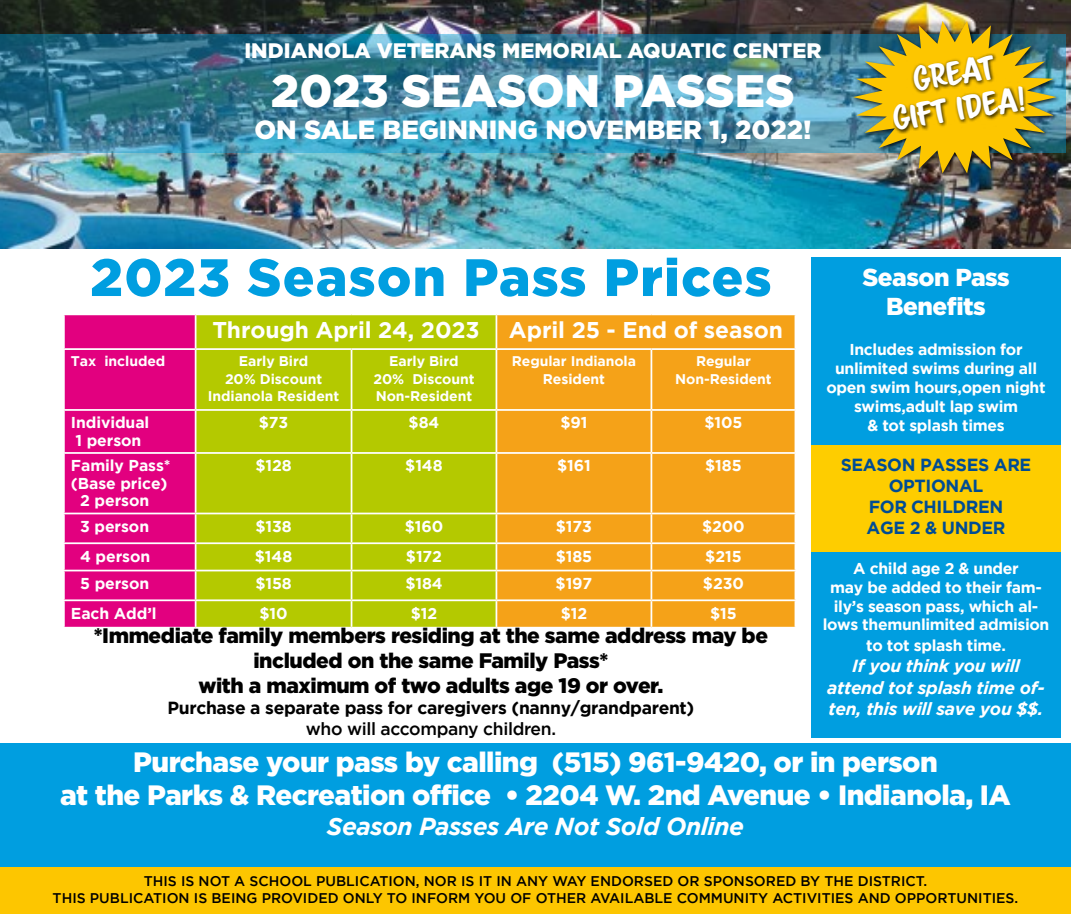
<style>
.page{position:relative;width:1071px;height:914px;background:#fff}
.page>*{position:absolute;margin:0;border:0;box-sizing:border-box;transform-origin:0 0}
.t1{font:900 52.5px "Gotham";letter-spacing:.025em;color:#009ee0}
.t2{font:900 45.5px "Gotham";color:#fff}
.t3{font:29.75px/35.7px "Scriptorama Markdown JF";color:#fff;text-align:center}
.t4{font:900 28px/33.6px "Gotham";letter-spacing:-.02em;color:#fff;text-align:center}
.t5{font:900 26.25px "Gotham";color:#fff}
.t6{font:italic 700 24.5px "Gotham";letter-spacing:-.02em;color:#fff}
.t7{font:900 24.5px/29.4px "Gotham";letter-spacing:-.02em;color:#fff;text-align:center}
.t8{font:700 22.75px "Gotham";letter-spacing:-.005em;color:#fff}
.t9{font:900 21px/25.2px "Gotham";letter-spacing:-.02em;color:#000;text-align:center}
.t10{font:900 21px "Gotham";color:#fff}
.t11{font:italic 700 17.5px/21px "Gotham";letter-spacing:-.02em;color:#fff;text-align:center}
.t12{font:700 17.5px "Gotham";letter-spacing:-.02em;color:#000}
.t13{font:700 17.5px/21px "Gotham";letter-spacing:-.02em;color:#004c94;text-align:center}
.t14{font:500 17.5px "Gotham";letter-spacing:-.02em;color:#000}
.t15{font:700 15.75px/18.9px "Gotham";letter-spacing:-.02em;color:#fff;text-align:center}
.t16{font:500 14px/16.8px "Gotham";color:#000;text-align:center}
.t17{font:700 14px/17.5px "Gotham";letter-spacing:-.005em;color:#fff;text-align:center}
</style>
<div class="page">
<div style="left:0;top:743px;width:1071px;height:124px;background:#009ee0"></div>
<div style="left:0;top:867px;width:1071px;height:47px;background:#fdc600"></div>
<img style="left:0;top:0;width:1071px;height:249px">
<img style="left:0;top:35px;width:1066px;height:118px">
<div style="left:852px;top:19px;width:210px;height:158px;background:#000;opacity:.75"></div>
<img style="left:853px;top:21px;width:204px;height:152px">
<div style="left:893px;top:53px;width:135px;height:81px;background:#000;opacity:.75"></div>
<div style="left:811px;top:258px;width:250px;height:480px;background:#009ee0"></div>
<div style="left:811px;top:445px;width:250px;height:106px;background:#fecd00"></div>
<div style="left:65px;top:315px;width:130px;height:311px;background:#e2007f"></div>
<div style="left:196px;top:315px;width:300px;height:94px;background:#b4c900"></div>
<svg style="left:497px;top:315px;width:298px;height:311px;background:#f5a41d"></svg>
<div style="left:196px;top:411px;width:300px;height:215px;background:#b4c900"></div>
<hr style="left:496px;top:409px;width:155px;height:2px;background:#fff">
<hr style="left:651px;top:409px;width:145px;height:2px;background:#fff">
<hr style="left:351px;top:411px;width:1px;height:41px;background:#fff">
<hr style="left:651px;top:411px;width:1px;height:41px;background:#fff">
<hr style="left:63px;top:452px;width:133px;height:2px;background:#fff">
<hr style="left:196px;top:452px;width:156px;height:2px;background:#fff">
<hr style="left:352px;top:452px;width:144px;height:2px;background:#fff">
<hr style="left:351px;top:454px;width:1px;height:58px;background:#fff">
<hr style="left:496px;top:452px;width:155px;height:2px;background:#fff">
<hr style="left:651px;top:452px;width:145px;height:2px;background:#fff">
<hr style="left:651px;top:454px;width:1px;height:58px;background:#fff">
<hr style="left:63px;top:512px;width:133px;height:2px;background:#fff">
<hr style="left:196px;top:512px;width:156px;height:2px;background:#fff">
<hr style="left:352px;top:512px;width:144px;height:2px;background:#fff">
<hr style="left:496px;top:512px;width:155px;height:2px;background:#fff">
<hr style="left:651px;top:512px;width:145px;height:2px;background:#fff">
<hr style="left:63px;top:542px;width:133px;height:2px;background:#fff">
<hr style="left:196px;top:542px;width:156px;height:2px;background:#fff">
<hr style="left:352px;top:542px;width:144px;height:2px;background:#fff">
<hr style="left:496px;top:542px;width:155px;height:2px;background:#fff">
<hr style="left:651px;top:542px;width:145px;height:2px;background:#fff">
<hr style="left:63px;top:569px;width:133px;height:2px;background:#fff">
<hr style="left:196px;top:569px;width:156px;height:2px;background:#fff">
<hr style="left:352px;top:569px;width:144px;height:2px;background:#fff">
<hr style="left:496px;top:569px;width:155px;height:2px;background:#fff">
<hr style="left:651px;top:569px;width:145px;height:2px;background:#fff">
<hr style="left:63px;top:599px;width:133px;height:2px;background:#fff">
<hr style="left:196px;top:599px;width:156px;height:2px;background:#fff">
<hr style="left:352px;top:599px;width:144px;height:2px;background:#fff">
<svg style="left:351px;top:514px;width:1px;height:112px"></svg>
<hr style="left:496px;top:599px;width:155px;height:2px;background:#fff">
<hr style="left:651px;top:599px;width:145px;height:2px;background:#fff">
<svg style="left:651px;top:514px;width:1px;height:112px"></svg>
<hr style="left:196px;top:348px;width:156px;height:2px;background:#fff">
<hr style="left:352px;top:348px;width:144px;height:2px;background:#fff">
<hr style="left:351px;top:350px;width:1px;height:59px;background:#fff">
<hr style="left:496px;top:348px;width:155px;height:2px;background:#fff">
<hr style="left:651px;top:348px;width:145px;height:2px;background:#fff">
<hr style="left:651px;top:350px;width:1px;height:59px;background:#fff">
<hr style="left:63px;top:348px;width:133px;height:2px;background:#fff">
<hr style="left:63px;top:409px;width:133px;height:2px;background:#fff">
<h3 class="t10" style="left:244px;top:38px;width:579px">INDIANOLA VETERANS MEMORIAL AQUATIC CENTER</h3>
<h2 class="t2" style="left:271px;top:65px;width:525px">2023 SEASON PASSES</h2>
<h3 class="t5" style="left:254px;top:114px;width:559px">ON SALE BEGINNING NOVEMBER 1, 2022!</h3>
<h3 class="t3" style="left:884px;top:66px;width:136px;rotate:-9deg">Great<br>Gift Idea!</h3>
<h1 class="t1" style="left:90px;top:247px;width:683px">2023 Season Pass Prices</h1>
<h3 class="t7" style="left:862px;top:262px;width:149px">Season Pass<br>Benefits</h3>
<p class="t15" style="left:826px;top:340px;width:221px">Includes admission for unlimited swims during all open swim hours,open night swims,adult lap swim<br>&amp; tot splash times</p>
<p class="t13" style="left:841px;top:453px;width:192px">SEASON PASSES ARE<br>OPTIONAL<br>FOR CHILDREN<br>AGE 2 &amp; UNDER</p>
<p class="t15" style="left:823px;top:558px;width:228px">A child age 2 &amp; under<br>may be added to their fam&shy;ily’s season pass, which al&shy;lows themunlimited admision</p>
<p class="t15" style="left:866px;top:636px;width:141px">to tot splash time.</p>
<p class="t11" style="left:827px;top:655px;width:219px">If you think you will attend tot splash time of&shy;ten, this will save you $$.</p>
<h3 class="t8" style="left:212px;top:317px;width:269px">Through April 24, 2023</h3>
<h3 class="t8" style="left:509px;top:317px;width:275px">April 25 - End of season</h3>
<p class="t17" style="left:71px;top:352px;width:96px">Tax included</p>
<p class="t17" style="left:208px;top:352px;width:133px">Early Bird<br>20% Discount<br>Indianola Resident</p>
<p class="t17" style="left:373px;top:352px;width:103px">Early Bird<br>20% Discount<br>Non-Resident</p>
<p class="t17" style="left:512px;top:352px;width:126px">Regular Indianola<br>Resident</p>
<p class="t17" style="left:675px;top:352px;width:98px">Regular<br>Non-Resident</p>
<p class="t15" style="left:71px;top:413px;width:80px;line-height:17.5px;text-align:left">Individual<br>1 person</p>
<p class="t15" style="left:259px;top:413px;width:31px">$73</p>
<p class="t15" style="left:409px;top:413px;width:32px">$84</p>
<p class="t15" style="left:560px;top:413px;width:29px">$91</p>
<p class="t15" style="left:704px;top:413px;width:40px">$105</p>
<p class="t15" style="left:71px;top:456px;width:101px">Family Pass*</p>
<p class="t15" style="left:71px;top:473px;width:98px">(Base price)</p>
<p class="t15" style="left:80px;top:491px;width:71px">2 person</p>
<p class="t15" style="left:255px;top:456px;width:38px">$128</p>
<p class="t15" style="left:405px;top:456px;width:39px">$148</p>
<p class="t15" style="left:557px;top:456px;width:35px">$161</p>
<p class="t15" style="left:705px;top:456px;width:38px">$185</p>
<p class="t15" style="left:80px;top:516px;width:71px">3 person</p>
<p class="t15" style="left:255px;top:516px;width:38px">$138</p>
<p class="t15" style="left:405px;top:516px;width:40px">$160</p>
<p class="t15" style="left:556px;top:516px;width:38px">$173</p>
<p class="t15" style="left:702px;top:516px;width:44px">$200</p>
<p class="t15" style="left:80px;top:546px;width:72px">4 person</p>
<p class="t15" style="left:255px;top:546px;width:39px">$148</p>
<p class="t15" style="left:406px;top:546px;width:38px">$172</p>
<p class="t15" style="left:556px;top:546px;width:38px">$185</p>
<p class="t15" style="left:705px;top:546px;width:38px">$215</p>
<p class="t15" style="left:80px;top:573px;width:71px">5 person</p>
<p class="t15" style="left:255px;top:573px;width:38px">$158</p>
<p class="t15" style="left:405px;top:573px;width:39px">$184</p>
<p class="t15" style="left:556px;top:573px;width:38px">$197</p>
<p class="t15" style="left:703px;top:573px;width:43px">$230</p>
<p class="t15" style="left:71px;top:603px;width:87px">Each Add’l</p>
<p class="t15" style="left:260px;top:603px;width:30px">$10</p>
<p class="t15" style="left:411px;top:603px;width:28px">$12</p>
<p class="t15" style="left:561px;top:603px;width:28px">$12</p>
<p class="t15" style="left:710px;top:603px;width:28px">$15</p>
<h3 class="t9" style="left:94px;top:622px;width:676px">*Immediate family members residing at the same address may be included on the same Family Pass*<br>with a maximum of two adults age 19 or over.</h3>
<p class="t12" style="left:168px;top:697px;width:528px">Purchase a separate pass for caregivers (nanny/grandparent)</p>
<p class="t14" style="left:306px;top:719px;width:252px">who will accompany children.</p>
<h3 class="t4" style="left:60px;top:744px;width:952px">Purchase your pass by calling (515) 961-9420, or in person<br>at the Parks &amp; Recreation office • 2204 W. 2nd Avenue • Indianola, IA</h3>
<h3 class="t6" style="left:327px;top:811px;width:419px">Season Passes Are Not Sold Online</h3>
<p class="t16" style="left:53px;top:872px;width:967px">THIS IS NOT A SCHOOL PUBLICATION, NOR IS IT IN ANY WAY ENDORSED OR SPONSORED BY THE DISTRICT.<br>THIS PUBLICATION IS BEING PROVIDED ONLY TO INFORM YOU OF OTHER AVAILABLE COMMUNITY ACTIVITIES AND OPPORTUNITIES.</p>
</div>
